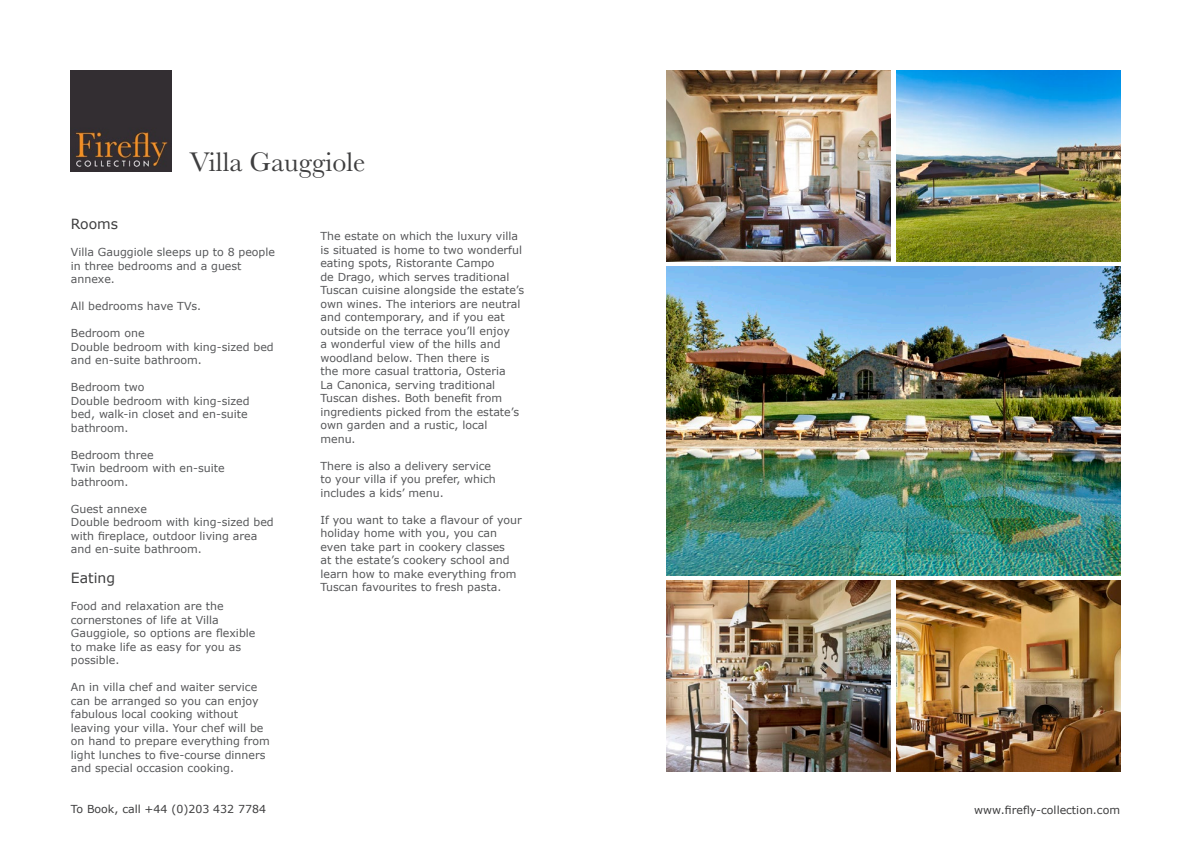
<style>
.page{position:relative;width:1191px;height:842px;background:#fff}
.page>*{position:absolute;margin:0;border:0;box-sizing:border-box;transform-origin:0 0}
.t1{font:28px "Baskerville";color:#3e3e3f}
.t2{font:14px "Verdana";color:#3e3e3f}
.t3{font:11px/13.5px "Verdana";color:#57585a}
.t4{font:11px "Verdana";color:#3e3e3f}
</style>
<div class="page">
<img style="left:71px;top:71px;width:101px;height:101px">
<img style="left:666px;top:267px;width:454px;height:308px">
<img style="left:896px;top:581px;width:224px;height:190px">
<img style="left:666px;top:581px;width:224px;height:190px">
<img style="left:666px;top:71px;width:224px;height:190px">
<img style="left:896px;top:71px;width:224px;height:190px">
<p class="t1" style="left:190px;top:145px;width:177px">Villa Gauggiole</p>
<p class="t2" style="left:71px;top:215px;width:49px">Rooms</p>
<p class="t3" style="left:71px;top:245px;width:206px">Villa Gauggiole sleeps up to 8 people in three bedrooms and a guest annexe.</p>
<p class="t3" style="left:71px;top:299px;width:132px">All bedrooms have TVs.</p>
<p class="t3" style="left:71px;top:326px;width:75px">Bedroom one</p>
<p class="t3" style="left:71px;top:340px;width:204px">Double bedroom with king-sized bed and en-suite bathroom.</p>
<p class="t3" style="left:71px;top:380px;width:75px">Bedroom two</p>
<p class="t3" style="left:71px;top:394px;width:180px">Double bedroom with king-sized bed, walk-in closet and en-suite bathroom.</p>
<p class="t3" style="left:71px;top:448px;width:84px">Bedroom three</p>
<p class="t3" style="left:71px;top:461px;width:155px">Twin bedroom with en-suite bathroom.</p>
<p class="t3" style="left:71px;top:502px;width:77px">Guest annexe</p>
<p class="t3" style="left:71px;top:515px;width:204px">Double bedroom with king-sized bed with fireplace, outdoor living area and en-suite bathroom.</p>
<p class="t2" style="left:71px;top:569px;width:46px">Eating</p>
<p class="t3" style="left:71px;top:600px;width:186px">Food and relaxation are the cornerstones of life at Villa<br>Gauggiole, so options are flexible to make life as easy for you as possible.</p>
<p class="t3" style="left:71px;top:681px;width:200px">An in villa chef and waiter service can be arranged so you can enjoy fabulous local cooking without leaving your villa. Your chef will be on hand to prepare everything from light lunches to five-course dinners and special occasion cooking.</p>
<p class="t4" style="left:71px;top:802px;width:197px">To Book, call +44 (0)203 432 7784</p>
<p class="t3" style="left:320px;top:230px;width:205px">The estate on which the luxury villa is situated is home to two wonderful eating spots, Ristorante Campo<br>de Drago, which serves traditional<br>Tuscan cuisine alongside the estate’s own wines. The interiors are neutral and contemporary, and if you eat outside on the terrace you’ll enjoy<br>a wonderful view of the hills and woodland below. Then there is<br>the more casual trattoria, Osteria<br>La Canonica, serving traditional<br>Tuscan dishes. Both benefit from ingredients picked from the estate’s own garden and a rustic, local menu.</p>
<p class="t3" style="left:320px;top:459px;width:177px">There is also a delivery service to your villa if you prefer, which includes a kids’ menu.</p>
<p class="t3" style="left:320px;top:513px;width:203px">If you want to take a flavour of your holiday home with you, you can even take part in cookery classes<br>at the estate’s cookery school and learn how to make everything from Tuscan favourites to fresh pasta.</p>
<p class="t4" style="left:974px;top:803px;width:147px">www.firefly-collection.com</p>
</div>
